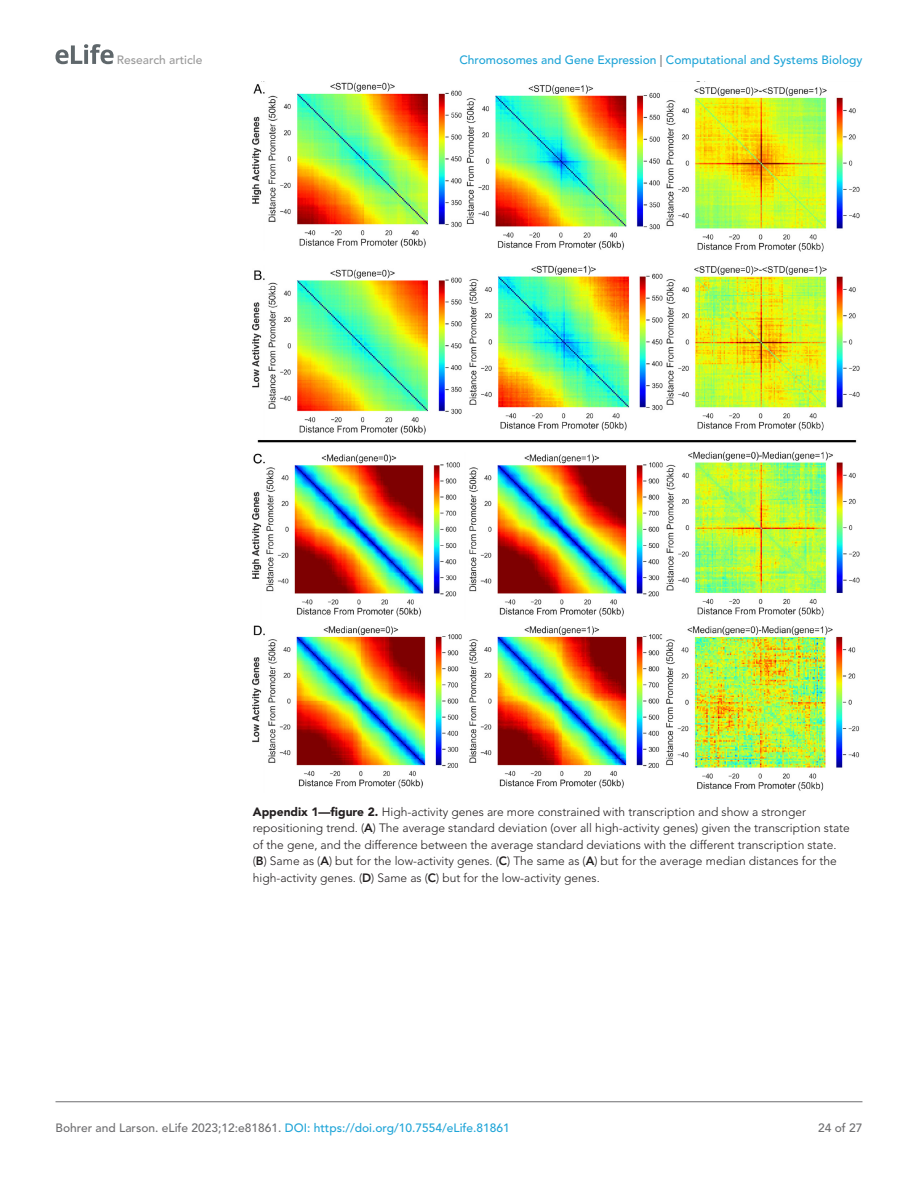
<style>
.page{position:relative;width:918px;height:1188px;background:#fff}
.page>*{position:absolute;margin:0;border:0;box-sizing:border-box;transform-origin:0 0}
.t1{font:300 12px/16.5px "Avenir LT Std";color:#231f20}
.t2{font:500 12px "Avenir LT Std";color:#1ea4d7}
.t3{font:500 12px "Avenir LT Std";color:#9a9a9a}
.t4{font:500 12px "Avenir LT Std";color:#6e6e70}
.s1{color:#6e6e70}
.s2{font-weight:900}
.s3{font-weight:800}
</style>
<div class="page">
<svg style="left:56px;top:44px;width:58px;height:20px"></svg>
<hr style="left:56px;top:1101px;width:806px;height:1px;background:#6e6e70">
<img style="left:253px;top:81px;width:607px;height:710px">
<p class="t3" style="left:117px;top:53px;width:87px">Research article</p>
<p class="t2" style="left:459px;top:53px;width:405px">Chromosomes and Gene Expression <span class="s1">|</span> Computational and Systems Biology</p>
<p class="t1" style="left:253px;top:803px;width:599px"><span class="s2">Appendix 1—figure 2.</span> High-activity genes are more constrained with transcription and show a stronger repositioning trend. (<span class="s3">A</span>) The average standard deviation (over all high-activity genes) given the transcription state of the gene, and the difference between the average standard deviations with the different transcription state. (<span class="s3">B</span>) Same as (<span class="s3">A</span>) but for the low-activity genes. (<span class="s3">C</span>) The same as (<span class="s3">A</span>) but for the average median distances for the high-activity genes. (<span class="s3">D</span>) Same as (<span class="s3">C</span>) but for the low-activity genes.</p>
<p class="t2" style="left:56px;top:1121px;width:456px"><span class="s1">Bohrer and Larson. eLife 2023;12:e81861.</span> DOI: https://doi.org/10.7554/eLife.81861</p>
<p class="t4" style="left:818px;top:1121px;width:46px">24 of 27</p>
</div>
